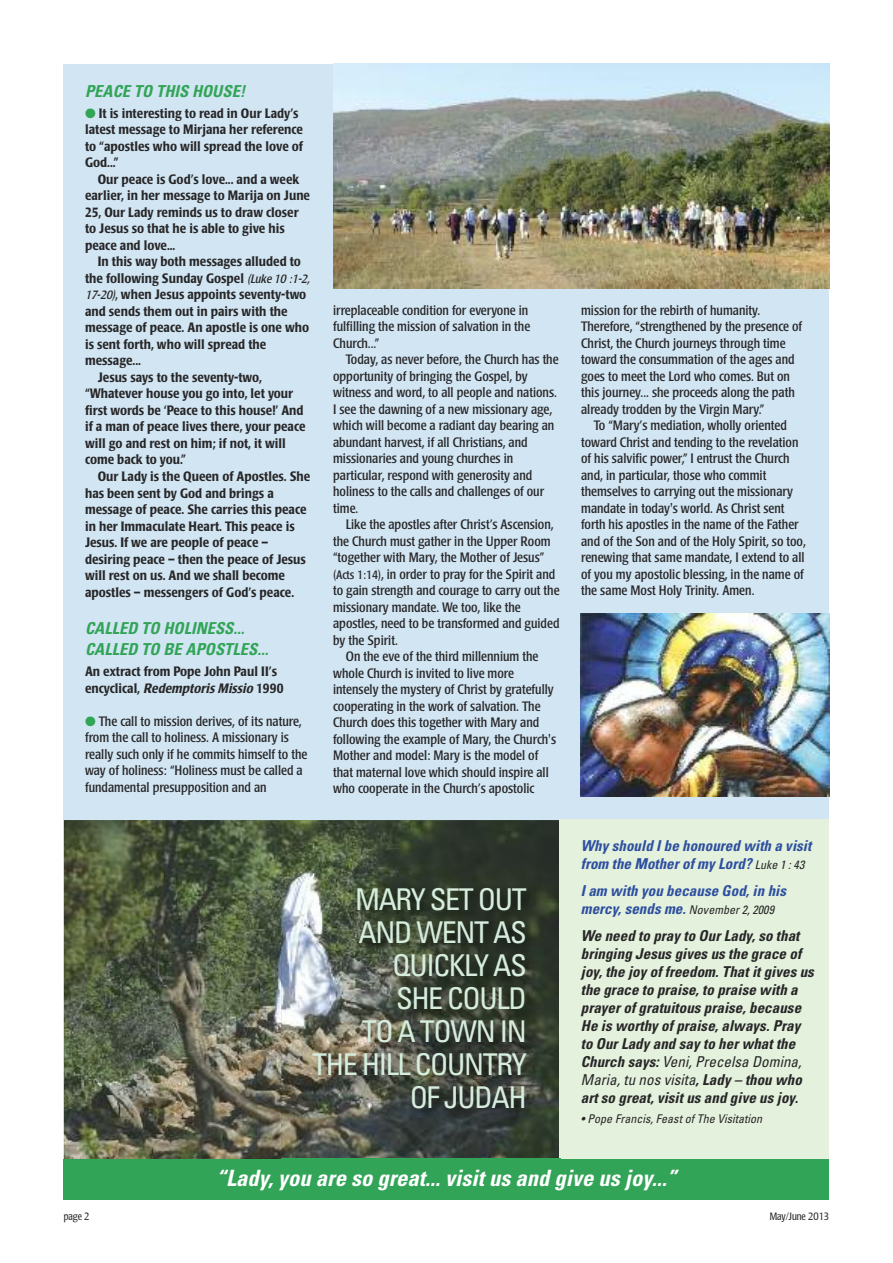
<style>
.page{position:relative;width:893px;height:1263px;background:#fff}
.page>*{position:absolute;margin:0;border:0;box-sizing:border-box;transform-origin:0 0}
.t1{font:condensed 30px/33px "Univers";letter-spacing:-.045em;color:#d6edde;text-align:right}
.t2{font:italic 700 condensed 22.5px "Univers";letter-spacing:.005em;color:#fff}
.t3{font:italic 700 condensed 16.5px/21px "Univers";letter-spacing:.005em;color:#32a457}
.t4{font:italic 700 condensed 15px/18px "Univers";letter-spacing:.005em;color:#272627}
.t5{font:italic 700 condensed 15px/18px "Univers";letter-spacing:.005em;color:#2d4f9f}
.t6{font:condensed 13.5px/16.5px "Poppl Laudatio";color:#272627}
.t7{font:500 condensed 13.5px/16.5px "Poppl Laudatio";color:#272627}
.t8{font:italic condensed 12px "Univers";letter-spacing:.005em;color:#272627}
.t9{font:300 condensed 10.5px "Poppl Laudatio";color:#272627}
.s1{color:#32a457}
.s2{font-weight:400;font-style:italic;font-size:12px}
.s3{font-weight:400}
.s4{font-style:italic}
.s5{font-size:12px}
.s6{font-weight:400;font-size:12px;color:#272627}
</style>
<div class="page">
<div style="left:64px;top:64px;width:765px;height:1098px;background:#d1e5f3"></div>
<img style="left:64px;top:820px;width:496px;height:339px">
<div style="left:560px;top:819px;width:269px;height:360px;background:#e4f1dd"></div>
<img style="left:333px;top:64px;width:496px;height:224px">
<div style="left:64px;top:1159px;width:765px;height:40px;background:#32a457"></div>
<img style="left:580px;top:613px;width:249px;height:184px">
<img style="left:281px;top:878px;width:280px;height:281px">
<p class="t3" style="left:85px;top:82px;width:162px">PEACE TO THIS HOUSE!</p>
<p class="t7" style="left:85px;top:106px;width:220px"><span class="s1">●</span> It is interesting to read in Our Lady’s latest message to Mirjana her reference to “apostles who will spread the love of<br>God...”</p>
<p class="t7" style="left:85px;top:172px;width:227px;text-indent:13px">Our peace is God’s love... and a week earlier, in her message to Marija on June 25, Our Lady reminds us to draw closer to Jesus so that he is able to give his peace and love...</p>
<p class="t7" style="left:98px;top:254px;width:205px">In this way both messages alluded to</p>
<p class="t7" style="left:85px;top:271px;width:228px">the following Sunday Gospel <span class="s2">(Luke10:1-2,</span></p>
<p class="t7" style="left:85px;top:287px;width:223px"><span class="s2">17-20)</span><span class="s3">,</span> when Jesus appoints seventy-two</p>
<p class="t7" style="left:85px;top:304px;width:204px">and sends them out in pairs with the</p>
<p class="t7" style="left:85px;top:320px;width:226px">message of peace. An apostle is one who</p>
<p class="t7" style="left:85px;top:337px;width:183px">is sent forth, who will spread the</p>
<p class="t7" style="left:85px;top:353px;width:57px">message...</p>
<p class="t7" style="left:98px;top:370px;width:166px">Jesus says to the seventy-two,</p>
<p class="t7" style="left:85px;top:386px;width:210px">“Whatever house you go into, let your</p>
<p class="t7" style="left:85px;top:403px;width:220px">first words be ‘Peace to this house!’ And</p>
<p class="t7" style="left:85px;top:419px;width:222px">if a man of peace lives there, your peace</p>
<p class="t7" style="left:85px;top:436px;width:202px">will go and rest on him; if not, it will</p>
<p class="t7" style="left:85px;top:452px;width:102px">come back to you.”</p>
<p class="t7" style="left:98px;top:469px;width:214px">Our Lady is the Queen of Apostles. She</p>
<p class="t7" style="left:85px;top:485px;width:190px">has been sent by God and brings a</p>
<p class="t7" style="left:85px;top:502px;width:223px">message of peace. She carries this peace</p>
<p class="t7" style="left:85px;top:518px;width:211px">in her Immaculate Heart. This peace is</p>
<p class="t7" style="left:85px;top:535px;width:185px">Jesus. If we are people of peace –</p>
<p class="t7" style="left:85px;top:551px;width:222px">desiring peace – then the peace of Jesus</p>
<p class="t7" style="left:85px;top:568px;width:202px">will rest on us. And we shall become</p>
<p class="t7" style="left:85px;top:584px;width:211px">apostles – messengers of God’s peace.</p>
<p class="t3" style="left:85px;top:619px;width:185px">CALLED TO HOLINESS...<br>CALLED TO BE APOSTLES...</p>
<p class="t7" style="left:85px;top:664px;width:200px">An extract from Pope John Paul II’s encyclical, <span class="s4">RedemptorisMissio</span>1990</p>
<p class="t6" style="left:85px;top:714px;width:224px"><span class="s1">●</span> The call to mission derives, of its nature, from the call to holiness. A missionary is really such only if he commits himself to the way of holiness: “Holiness must be called a fundamental presupposition and an</p>
<p class="t6" style="left:333px;top:303px;width:199px">irreplaceable condition for everyone in fulfilling the mission of salvation in the<br>Church...”</p>
<p class="t6" style="left:333px;top:352px;width:227px;text-indent:13px">Today, as never before, the Church has the opportunity of bringing the Gospel, by witness and word, to all people and nations.<br>I see the dawning of a new missionary age, which will become a radiant day bearing an abundant harvest, if all Christians, and missionaries and young churches in particular, respond with generosity and holiness to the calls and challenges of our time.</p>
<p class="t6" style="left:346px;top:517px;width:209px">Like the apostles after Christ’s Ascension,</p>
<p class="t6" style="left:333px;top:534px;width:219px">the Church must gather in the Upper Room</p>
<p class="t6" style="left:333px;top:550px;width:213px">“together with Mary, the Mother of Jesus”</p>
<p class="t6" style="left:333px;top:567px;width:224px"><span class="s5">(Acts 1:14)</span>, in order to pray for the Spirit and</p>
<p class="t6" style="left:333px;top:583px;width:228px">to gain strength and courage to carry out the</p>
<p class="t6" style="left:333px;top:600px;width:189px">missionary mandate. We too, like the</p>
<p class="t6" style="left:333px;top:616px;width:228px">apostles, need to be transformed and guided</p>
<p class="t6" style="left:333px;top:633px;width:66px">by the Spirit.</p>
<p class="t6" style="left:346px;top:649px;width:194px">On the eve of the third millennium the</p>
<p class="t6" style="left:333px;top:666px;width:182px">whole Church is invited to live more</p>
<p class="t6" style="left:333px;top:682px;width:222px">intensely the mystery of Christ by gratefully</p>
<p class="t6" style="left:333px;top:699px;width:209px">cooperating in the work of salvation. The</p>
<p class="t6" style="left:333px;top:715px;width:208px">Church does this together with Mary and</p>
<p class="t6" style="left:333px;top:732px;width:224px">following the example of Mary, the Church's</p>
<p class="t6" style="left:333px;top:748px;width:207px">Mother and model: Mary is the model of</p>
<p class="t6" style="left:333px;top:765px;width:217px">that maternal love which should inspire all</p>
<p class="t6" style="left:333px;top:781px;width:203px">who cooperate in the Church’s apostolic</p>
<h1 class="t1" style="left:312px;top:886px;width:216px">MARY SET OUT<br>AND WENT AS<br>QUICKLY AS<br>SHE COULD<br>TO A TOWN IN<br>THE HILL COUNTRY<br>OF JUDAH</h1>
<p class="t6" style="left:581px;top:303px;width:223px">mission for the rebirth of humanity.<br>Therefore, “strengthened by the presence of Christ, the Church journeys through time toward the consummation of the ages and goes to meet the Lord who comes. But on this journey... she proceeds along the path already trodden by the Virgin Mary.”</p>
<p class="t6" style="left:581px;top:418px;width:226px;text-indent:13px">To “Mary’s mediation, wholly oriented toward Christ and tending to the revelation of his salvific power,” I entrust the Church and, in particular, those who commit themselves to carrying out the missionary mandate in today's world. As Christ sent forth his apostles in the name of the Father and of the Son and of the Holy Spirit, so too, renewing that same mandate, I extend to all of you my apostolic blessing, in the name of the same Most Holy Trinity. Amen.</p>
<p class="t5" style="left:581px;top:838px;width:232px">Why should I be honoured with a visit from the Mother of my Lord? <span class="s6">Luke 1 : 43</span></p>
<p class="t5" style="left:581px;top:883px;width:207px">I am with you because God, in his mercy, sends me. <span class="s6">November 2, 2009</span></p>
<p class="t4" style="left:581px;top:928px;width:235px">We need to pray to Our Lady, so that bringing Jesus gives us the grace of joy, the joy of freedom. That it gives us the grace to praise, to praise with a prayer of gratuitous praise, because He is worthy of praise, always. Pray to Our Lady and say to her what the Church says: <span class="s3">Veni, Precelsa Domina, Maria, tu nos visita</span>, Lady – thou who art so great, visit us and give us joy.</p>
<p class="t8" style="left:581px;top:1115px;width:183px">• Pope Francis, Feast of The Visitation</p>
<h2 class="t2" style="left:216px;top:1169px;width:462px">“Lady, you are so great... visit us and give us joy...”</h2>
<p class="t9" style="left:64px;top:1212px;width:27px">page 2</p>
<p class="t9" style="left:770px;top:1212px;width:61px">May/June 2013</p>
</div>
